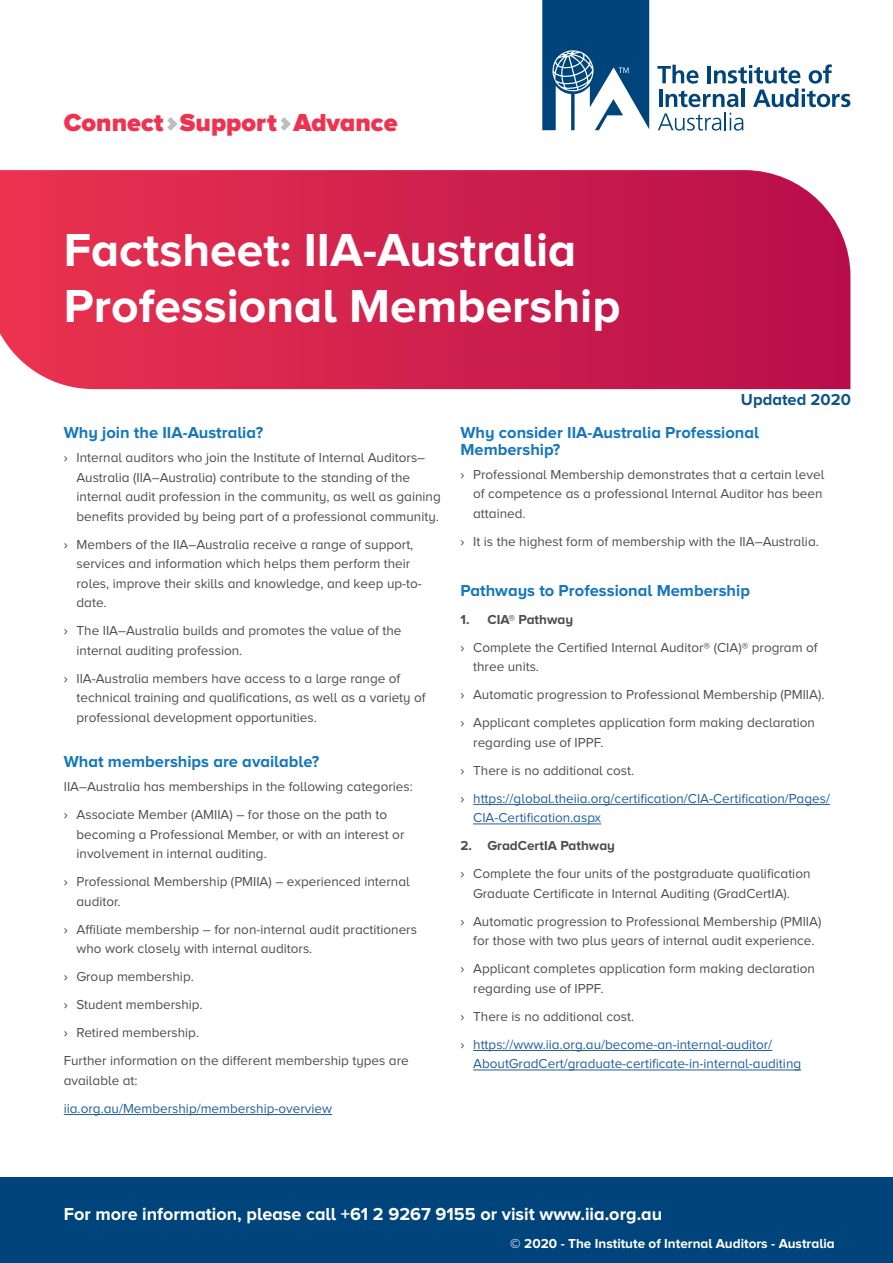
<style>
.page{position:relative;width:893px;height:1263px;background:#fff}
.page>*{position:absolute;margin:0;border:0;box-sizing:border-box;transform-origin:0 0}
.t1{font:700 48px/55.5px "Proxima Nova A";color:#fff}
.t2{font:900 25.5px "Proxima Nova A";color:#ee3350}
.t3{font:700 18px "Proxima Nova A";color:#fff}
.t4{font:700 16.5px/16.5px "Proxima Nova A";color:#1677bd}
.t5{font:700 16.5px "Proxima Nova A";color:#0d558a}
.t6{font:13.5px/19.5px "Proxima Nova A";color:#4d4d4f}
.t7{font:13.5px/28px "Proxima Nova A";color:#215e9e}
.t8{font:700 13.5px "Proxima Nova A";color:#fff}
.s1{color:#00447c}
.s2{font-weight:700}
.s3{color:#4d4d4f}
</style>
<div class="page">
<svg style="left:0;top:170px;width:850px;height:219px;background:#d12550"></svg>
<svg style="left:657px;top:64px;width:193px;height:67px"></svg>
<svg style="left:542px;top:0;width:107px;height:130px"></svg>
<hr style="left:64px;top:1114px;width:268px;height:1px;background:#215e9e">
<hr style="left:473px;top:804px;width:357px;height:1px;background:#215e9e">
<hr style="left:473px;top:824px;width:128px;height:1px;background:#215e9e">
<hr style="left:473px;top:1050px;width:299px;height:1px;background:#215e9e">
<hr style="left:473px;top:1070px;width:328px;height:1px;background:#215e9e">
<div style="left:0;top:1178px;width:893px;height:85px;background:#00447c"></div>
<svg style="left:167px;top:117px;width:10px;height:14px"></svg>
<svg style="left:281px;top:117px;width:10px;height:14px"></svg>
<h2 class="t2" style="left:64px;top:107px;width:335px">Connect Support Advance</h2>
<h1 class="t1" style="left:64px;top:222px;width:558px">Factsheet: IIA-Australia<br>Professional Membership</h1>
<p class="t5" style="left:741px;top:390px;width:111px">Updated 2020</p>
<p class="t4" style="left:64px;top:424px;width:201px">Why join the IIA-Australia?</p>
<p class="t6" style="left:77px;top:448px;width:366px;text-indent:-13px"><span class="s1">›</span> Internal auditors who join the Institute of Internal Auditors– Australia (IIA–Australia) contribute to the standing of the internal audit profession in the community, as well as gaining benefits provided by being part of a professional community.</p>
<p class="t6" style="left:77px;top:534px;width:347px;text-indent:-13px"><span class="s1">›</span> Members of the IIA–Australia receive a range of support, services and information which helps them perform their roles, improve their skills and knowledge, and keep up-to&shy;date.</p>
<p class="t6" style="left:77px;top:621px;width:327px;text-indent:-13px"><span class="s1">›</span> The IIA–Australia builds and promotes the value of the internal auditing profession.</p>
<p class="t6" style="left:77px;top:668px;width:351px;text-indent:-13px"><span class="s1">›</span> IIA-Australia members have access to a large range of technical training and qualifications, as well as a variety of professional development opportunities.</p>
<p class="t4" style="left:64px;top:753px;width:257px">What memberships are available?</p>
<p class="t6" style="left:64px;top:772px;width:351px;line-height:28px">IIA–Australia has memberships in the following categories: <span class="s1">›</span> Associate Member (AMIIA) – for those on the path to</p>
<p class="t6" style="left:77px;top:824px;width:329px">becoming a Professional Member, or with an interest or involvement in internal auditing.</p>
<p class="t6" style="left:77px;top:872px;width:335px;text-indent:-13px"><span class="s1">›</span> Professional Membership (PMIIA) – experienced internal auditor.</p>
<p class="t6" style="left:77px;top:919px;width:342px;text-indent:-13px"><span class="s1">›</span> Affiliate membership – for non-internal audit practitioners who work closely with internal auditors.</p>
<p class="t6" style="left:64px;top:962px;width:346px;line-height:28px"><span class="s1">›</span> Group membership.<br><span class="s1">›</span> Student membership.<br><span class="s1">›</span> Retired membership.<br>Further information on the different membership types are</p>
<p class="t6" style="left:64px;top:1070px;width:75px">available at:</p>
<p class="t7" style="left:64px;top:1094px;width:270px">iia.org.au/Membership/membership-overview</p>
<p class="t4" style="left:460px;top:424px;width:300px">Why consider IIA-Australia Professional<br>Membership?</p>
<p class="t6" style="left:473px;top:464px;width:353px;text-indent:-13px"><span class="s1">›</span> Professional Membership demonstrates that a certain level of competence as a professional Internal Auditor has been attained.</p>
<p class="t6" style="left:460px;top:531px;width:360px"><span class="s1">›</span> It is the highest form of membership with the IIA–Australia.</p>
<p class="t4" style="left:460px;top:581px;width:291px">Pathways to Professional Membership</p>
<p class="t6" style="left:460px;top:605px;width:359px;line-height:28px"><span class="s2">1. CIA® Pathway<br></span><span class="s1">›</span> Complete the Certified Internal Auditor® (CIA)® program of</p>
<p class="t6" style="left:460px;top:652px;width:366px;line-height:28px;text-indent:13px">three units.<br><span class="s1">›</span> Automatic progression to Professional Membership (PMIIA). <span class="s1">›</span> Applicant completes application form making declaration</p>
<p class="t7" style="left:460px;top:728px;width:371px;text-indent:13px"><span class="s3">regarding use of IPPF.<br></span><span class="s1">›</span> <span class="s3">There is no additional cost.<br></span><span class="s1">›</span> https://global.theiia.org/certification/CIA-Certification/Pages/</p>
<p class="t7" style="left:473px;top:803px;width:129px">CIA-Certification.aspx</p>
<p class="t6" style="left:460px;top:831px;width:352px;line-height:28px"><span class="s2">2. GradCertIA Pathway<br></span><span class="s1">›</span> Complete the four units of the postgraduate qualification</p>
<p class="t6" style="left:460px;top:879px;width:362px;line-height:28px;text-indent:13px">Graduate Certificate in Internal Auditing (GradCertIA).<br><span class="s1">›</span> Automatic progression to Professional Membership (PMIIA)</p>
<p class="t6" style="left:460px;top:926px;width:356px;line-height:28px;text-align:right">for those with two plus years of internal audit experience.<br><span class="s1">›</span> Applicant completes application form making declaration</p>
<p class="t7" style="left:460px;top:974px;width:313px;text-indent:13px"><span class="s3">regarding use of IPPF.<br></span><span class="s1">›</span> <span class="s3">There is no additional cost.<br></span><span class="s1">›</span> https://www.iia.org.au/become-an-internal-auditor/</p>
<p class="t7" style="left:473px;top:1049px;width:329px">AboutGradCert/graduate-certificate-in-internal-auditing</p>
<h3 class="t3" style="left:64px;top:1204px;width:600px">For more information, please call +61 2 9267 9155 or visit www.iia.org.au</h3>
<p class="t8" style="left:510px;top:1236px;width:326px">© 2020 - The Institute of Internal Auditors - Australia</p>
</div>
